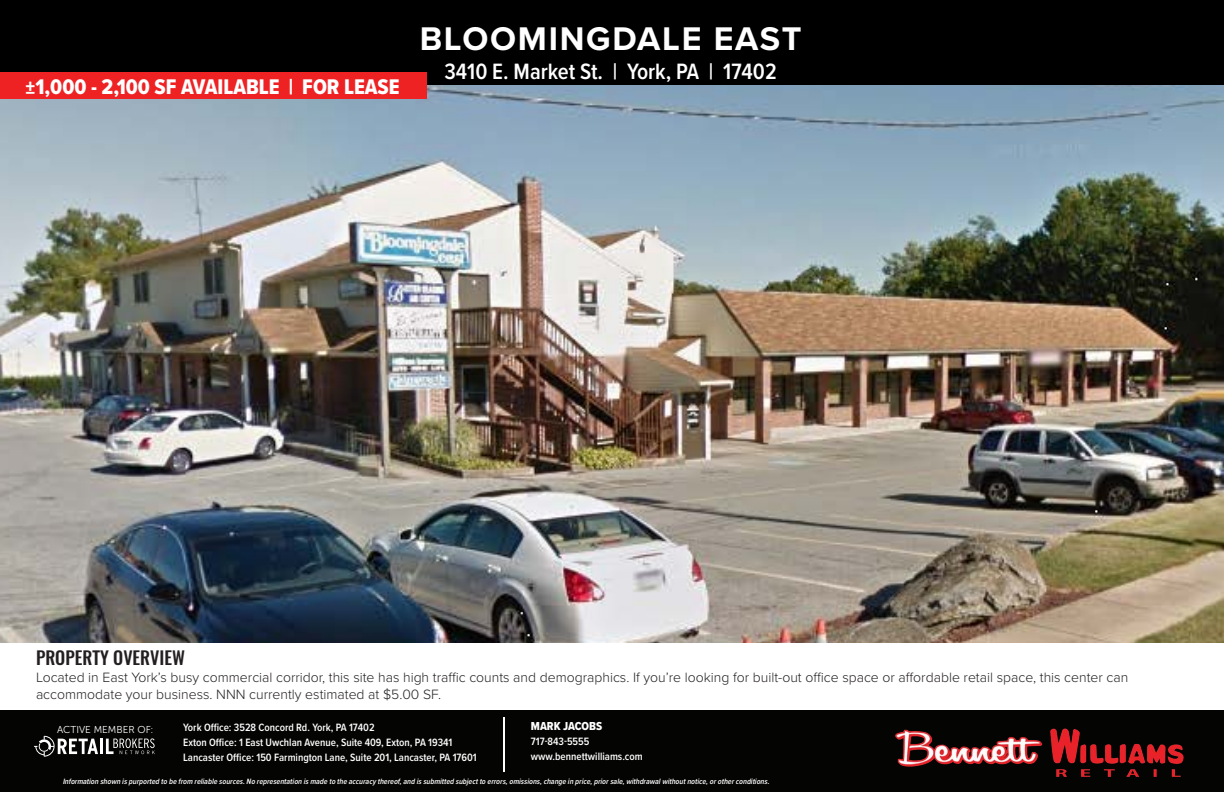
<style>
.page{position:relative;width:1224px;height:792px;background:#fff}
.page>*{position:absolute;margin:0;border:0;box-sizing:border-box;transform-origin:0 0}
.t1{font:700 34px "Proxima Nova";letter-spacing:.05em;color:#fff}
.t2{font:600 23px "Proxima Nova Cond";color:#fff}
.t3{font:22px "Proxima Nova Cond Extrabld";color:#fff}
.t4{font:500 18px "Oswald";color:#231f20}
.t5{font:300 14px/16.8px "Proxima Nova";color:#231f20}
.t6{font:12px "Proxima Nova Cond Extrabld";color:#fff}
.t7{font:600 11px/15px "Proxima Nova Cond";color:#fff}
.t8{font:10px "Museo Sans 300";color:#fff}
.t9{font:italic 600 8px "Proxima Nova Cond";color:#fff}
</style>
<div class="page">
<div style="left:0;top:0;width:1224px;height:92px;background:#000"></div>
<div style="left:0;top:710px;width:1224px;height:82px;background:#040503"></div>
<hr style="left:503px;top:717px;width:2px;height:55px;background:#fff">
<hr style="left:100px;top:739px;width:3px;height:15px;background:#fff">
<svg style="left:106px;top:738px;width:49px;height:16px"></svg>
<svg style="left:34px;top:736px;width:64px;height:21px"></svg>
<img style="left:895px;top:728px;width:289px;height:49px">
<img style="left:0;top:86px;width:1223px;height:556px">
<div style="left:0;top:72px;width:426px;height:27px;background:#ee2123"></div>
<p class="t3" style="left:26px;top:71px;width:375px">±1,000 - 2,100 SF AVAILABLE | FOR LEASE</p>
<h1 class="t1" style="left:420px;top:14px;width:383px">BLOOMINGDALE EAST</h1>
<h2 class="t2" style="left:445px;top:55px;width:334px">3410 E. Market St. | York, PA | 17402</h2>
<p class="t4" style="left:36px;top:645px;width:151px">PROPERTY OVERVIEW</p>
<p class="t5" style="left:36px;top:668px;width:1094px">Located in East York’s busy commercial corridor, this site has high traffic counts and demographics. If you’re looking for built-out office space or affordable retail space, this center can accommodate your business. NNN currently estimated at $5.00 SF.</p>
<p class="t8" style="left:57px;top:724px;width:98px">ACTIVE MEMBER OF:</p>
<p class="t7" style="left:183px;top:719px;width:295px">York Office: 3528 Concord Rd. York, PA 17402<br>Exton Office: 1 East Uwchlan Avenue, Suite 409, Exton, PA 19341<br>Lancaster Office: 150 Farmington Lane, Suite 201, Lancaster, PA 17601</p>
<p class="t6" style="left:531px;top:718px;width:73px">MARK JACOBS</p>
<p class="t7" style="left:531px;top:734px;width:113px">717-843-5555 www.bennettwilliams.com</p>
<p class="t9" style="left:63px;top:776px;width:710px">Informationshownispurportedtobefrom reliablesources.Norepresentationismadetotheaccuracythereof,andissubmittedsubjecttoerrors,omissions,changeinprice,priorsale,withdrawalwithoutnotice,orotherconditions.</p>
</div>
